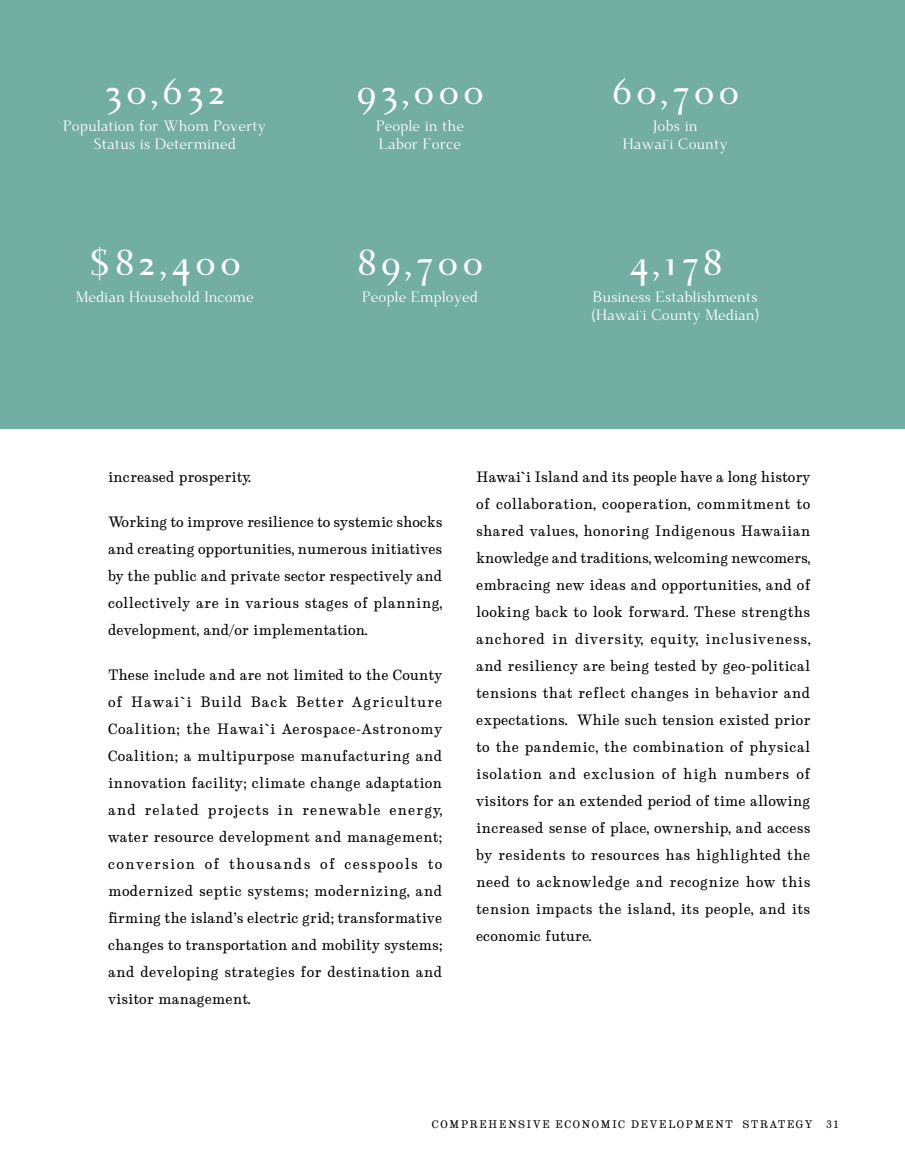
<style>
.page{position:relative;width:905px;height:1175px;background:#fff}
.page>*{position:absolute;margin:0;border:0;box-sizing:border-box;transform-origin:0 0}
.t1{font:700 36px "Dehuti";letter-spacing:.075em;color:#fff}
.t2{font:15px/18px "Dehuti";color:#fff;text-align:center}
.t3{font:14.25px/27px "Munson";color:#000;text-align:justify}
.t4{font:10.5px "Munson";letter-spacing:.13em;color:#000}
</style>
<div class="page">
<div style="left:0;top:0;width:904px;height:428px;background:#72aea2"></div>
<h1 class="t1" style="left:104px;top:70px;width:123px">30,632</h1>
<p class="t2" style="left:63px;top:116px;width:204px">Population for Whom Poverty<br>Status is Determined</p>
<h1 class="t1" style="left:88px;top:241px;width:154px">$82,400</h1>
<p class="t2" style="left:76px;top:287px;width:179px">Median Household Income</p>
<h1 class="t1" style="left:355px;top:70px;width:130px">93,000</h1>
<p class="t2" style="left:376px;top:116px;width:89px;text-align:left">People in the<br>Labor Force</p>
<h1 class="t1" style="left:356px;top:241px;width:129px">89,700</h1>
<p class="t2" style="left:362px;top:287px;width:117px">People Employed</p>
<h1 class="t1" style="left:611px;top:70px;width:130px">60,700</h1>
<p class="t2" style="left:623px;top:116px;width:106px">Jobs in<br>Hawai`i County</p>
<h1 class="t1" style="left:628px;top:241px;width:96px">4,178</h1>
<p class="t2" style="left:591px;top:287px;width:170px;text-align:left">Business Establishments (Hawai`i County Median)</p>
<p class="t3" style="left:108px;top:463px;width:144px">increased prosperity.</p>
<p class="t3" style="left:108px;top:508px;width:336px">Working to improve resilience to systemic shocks and creating opportunities, numerous initiatives by the public and private sector respectively and collectively are in various stages of planning, development, and/or implementation.</p>
<p class="t3" style="left:108px;top:661px;width:336px">These include and are not limited to the County of Hawai`i Build Back Better Agriculture Coalition; the Hawai`i Aerospace-Astronomy Coalition; a multipurpose manufacturing and innovation facility; climate change adaptation and related projects in renewable energy, water resource development and management; conversion of thousands of cesspools to modernized septic systems; modernizing, and firming the island’s electric grid; transformative changes to transportation and mobility systems; and developing strategies for destination and visitor management.</p>
<p class="t3" style="left:476px;top:463px;width:336px">Hawai`i Island and its people have a long history of collaboration, cooperation, commitment to shared values, honoring Indigenous Hawaiian knowledge and traditions, welcoming newcomers, embracing new ideas and opportunities, and of looking back to look forward. These strengths anchored in diversity, equity, inclusiveness, and resiliency are being tested by geo-political tensions that reflect changes in behavior and expectations. While such tension existed prior to the pandemic, the combination of physical isolation and exclusion of high numbers of visitors for an extended period of time allowing increased sense of place, ownership, and access by residents to resources has highlighted the need to acknowledge and recognize how this tension impacts the island, its people, and its economic future.</p>
<p class="t4" style="left:432px;top:1117px;width:382px">COMPREHENSIVE ECONOMIC DEVELOPMENT STRATEGY</p>
<p class="t4" style="left:826px;top:1117px;width:14px">31</p>
</div>
